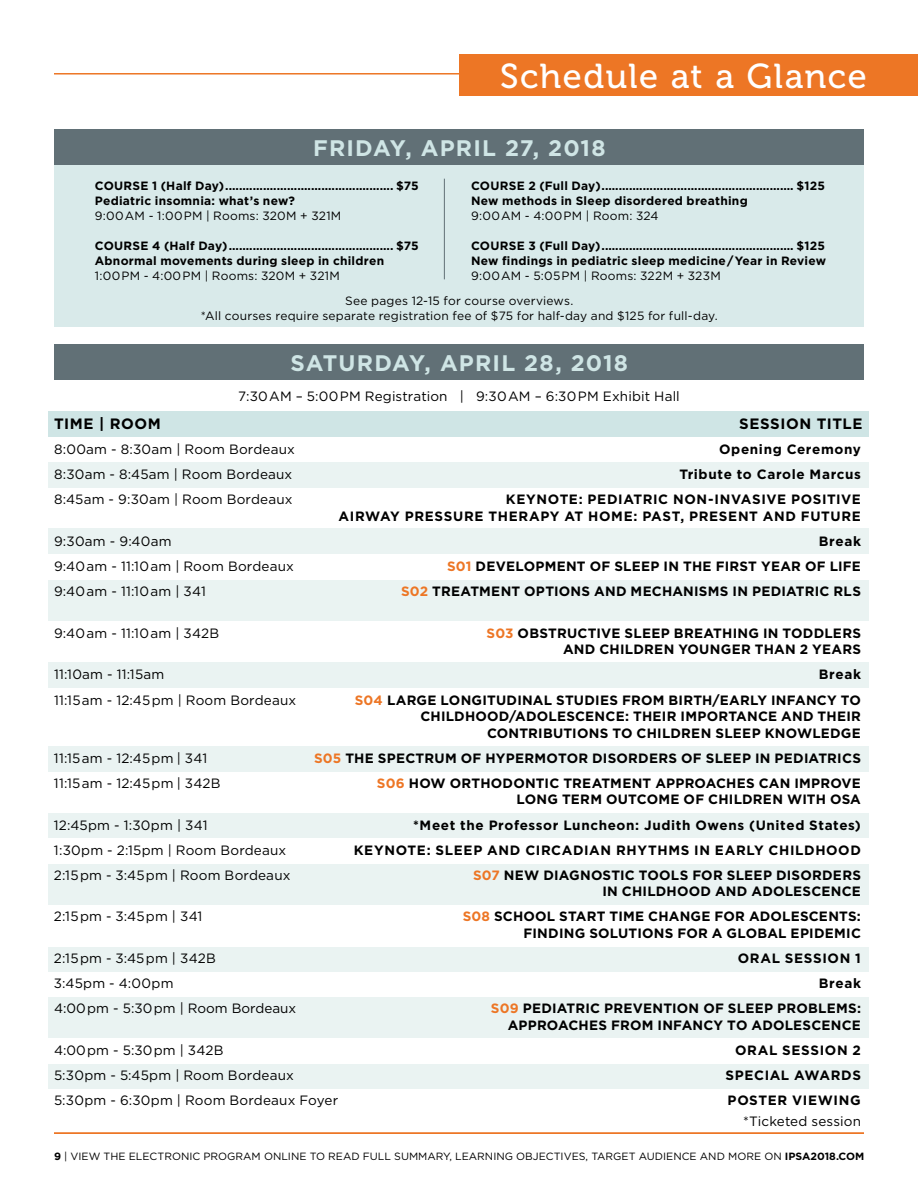
<style>
.page{position:relative;width:918px;height:1188px;background:#fff}
.page>*{position:absolute;margin:0;border:0;box-sizing:border-box;transform-origin:0 0}
.t1{font:34.5px "Museo 500";letter-spacing:.04em;color:#fff}
.t2{font:700 22.5px "Gotham";letter-spacing:.05em;color:#cfe5e5}
.t3{font:700 15px "Gotham";letter-spacing:.04em;color:#000}
.t4{font:700 13.5px/16.5px "Gotham";letter-spacing:.02em;color:#000;text-align:right}
.t5{font:13.5px "Gotham";letter-spacing:.015em;color:#000}
.t6{font:700 13.5px/16.5px "Gotham";letter-spacing:.045em;color:#000;text-align:right}
.t7{font:700 13.5px "Gotham";letter-spacing:.05em;color:#000}
.t8{font:700 12px/15px "Gotham";letter-spacing:.02em;color:#000}
.t9{font:12px/15px "Gotham";letter-spacing:.015em;color:#000;text-align:center}
.t10{font:10.5px "Gotham";color:#000}
.s1{color:#ed7625}
.s2{font-weight:700}
</style>
<div class="page">
<hr style="left:54px;top:1132px;width:810px;height:2px;background:#ed7625">
<hr style="left:54px;top:73px;width:414px;height:2px;background:#ed7625">
<div style="left:459px;top:55px;width:459px;height:41px;background:#ed7625"></div>
<div style="left:54px;top:165px;width:810px;height:161px;background:#d9eaea"></div>
<hr style="left:444px;top:179px;width:1px;height:100px;background:#617076">
<div style="left:54px;top:130px;width:810px;height:35px;background:#617076"></div>
<div style="left:54px;top:345px;width:810px;height:35px;background:#617076"></div>
<div style="left:49px;top:411px;width:820px;height:26px;background:#cfe5e5"></div>
<div style="left:49px;top:462px;width:820px;height:26px;background:#eaf3f2"></div>
<div style="left:49px;top:529px;width:820px;height:25px;background:#eaf3f2"></div>
<div style="left:49px;top:580px;width:820px;height:41px;background:#eaf3f2"></div>
<div style="left:49px;top:662px;width:820px;height:26px;background:#eaf3f2"></div>
<div style="left:49px;top:747px;width:820px;height:25px;background:#eaf3f2"></div>
<div style="left:49px;top:813px;width:820px;height:25px;background:#eaf3f2"></div>
<div style="left:49px;top:864px;width:820px;height:40px;background:#eaf3f2"></div>
<div style="left:49px;top:947px;width:820px;height:24px;background:#eaf3f2"></div>
<div style="left:49px;top:997px;width:820px;height:41px;background:#eaf3f2"></div>
<div style="left:49px;top:1064px;width:820px;height:24px;background:#eaf3f2"></div>
<h1 class="t1" style="left:500px;top:57px;width:368px">Schedule at a Glance</h1>
<h2 class="t2" style="left:313px;top:133px;width:294px">FRIDAY, APRIL 27, 2018</h2>
<p class="t8" style="left:95px;top:178px;width:326px">COURSE 1 (Half Day)................................................. $75<br>Pediatric insomnia: what’s new?</p>
<p class="t9" style="left:95px;top:208px;width:248px">9:00AM - 1:00PM | Rooms: 320M + 321M</p>
<p class="t8" style="left:95px;top:238px;width:326px">COURSE 4 (Half Day)................................................ $75<br>Abnormal movements during sleep in children</p>
<p class="t9" style="left:95px;top:268px;width:247px">1:00PM - 4:00PM | Rooms: 320M + 321M</p>
<p class="t8" style="left:471px;top:178px;width:355px">COURSE 2 (Full Day)........................................................ $125<br>New methods in Sleep disordered breathing</p>
<p class="t9" style="left:471px;top:208px;width:189px">9:00AM - 4:00PM | Room: 324</p>
<p class="t8" style="left:471px;top:238px;width:356px">COURSE 3 (Full Day)........................................................ $125<br>New findings in pediatric sleep medicine/Year in Review</p>
<p class="t9" style="left:471px;top:268px;width:251px">9:00AM - 5:05PM | Rooms: 322M + 323M</p>
<p class="t9" style="left:201px;top:293px;width:519px">See pages 12-15 for course overviews.<br>*All courses require separate registration fee of $75 for half-day and $125 for full-day.</p>
<h2 class="t2" style="left:291px;top:349px;width:339px">SATURDAY, APRIL 28, 2018</h2>
<p class="t5" style="left:238px;top:387px;width:443px">7:30AM – 5:00PM Registration | 9:30AM – 6:30PM Exhibit Hall</p>
<p class="t3" style="left:54px;top:414px;width:108px">TIME | ROOM</p>
<p class="t3" style="left:739px;top:414px;width:125px">SESSION TITLE</p>
<p class="t5" style="left:54px;top:441px;width:242px">8:00am - 8:30am | Room Bordeaux</p>
<p class="t6" style="left:719px;top:441px;width:143px">Opening Ceremony</p>
<p class="t5" style="left:54px;top:466px;width:240px">8:30am - 8:45am | Room Bordeaux</p>
<p class="t6" style="left:679px;top:466px;width:183px">Tribute to Carole Marcus</p>
<p class="t5" style="left:54px;top:491px;width:240px">8:45am - 9:30am | Room Bordeaux</p>
<p class="t6" style="left:339px;top:491px;width:524px">KEYNOTE: PEDIATRIC NON-INVASIVE POSITIVE<br>AIRWAY PRESSURE THERAPY AT HOME: PAST, PRESENT AND FUTURE</p>
<p class="t5" style="left:54px;top:533px;width:119px">9:30am - 9:40am</p>
<p class="t4" style="left:819px;top:533px;width:44px">Break</p>
<p class="t5" style="left:54px;top:558px;width:241px">9:40am - 11:10am | Room Bordeaux</p>
<p class="t4" style="left:447px;top:558px;width:415px"><span class="s1">S01</span> DEVELOPMENT OF SLEEP IN THE FIRST YEAR OF LIFE</p>
<p class="t5" style="left:54px;top:583px;width:153px">9:40am - 11:10am | 341</p>
<p class="t4" style="left:401px;top:583px;width:461px"><span class="s1">S02</span> TREATMENT OPTIONS AND MECHANISMS IN PEDIATRIC RLS</p>
<p class="t5" style="left:54px;top:624px;width:167px">9:40am - 11:10am | 342B</p>
<p class="t4" style="left:487px;top:625px;width:376px"><span class="s1">S03</span> OBSTRUCTIVE SLEEP BREATHING IN TODDLERS<br>AND CHILDREN YOUNGER THAN 2 YEARS</p>
<p class="t5" style="left:54px;top:666px;width:112px">11:10am - 11:15am</p>
<p class="t4" style="left:819px;top:666px;width:44px">Break</p>
<p class="t5" style="left:54px;top:691px;width:244px">11:15am - 12:45pm | Room Bordeaux</p>
<p class="t4" style="left:355px;top:692px;width:508px"><span class="s1">S04</span> LARGE LONGITUDINAL STUDIES FROM BIRTH/EARLY INFANCY TO<br>CHILDHOOD/ADOLESCENCE: THEIR IMPORTANCE AND THEIR<br>CONTRIBUTIONS TO CHILDREN SLEEP KNOWLEDGE</p>
<p class="t5" style="left:54px;top:749px;width:155px">11:15am - 12:45pm | 341</p>
<p class="t4" style="left:314px;top:750px;width:548px"><span class="s1">S05</span> THE SPECTRUM OF HYPERMOTOR DISORDERS OF SLEEP IN PEDIATRICS</p>
<p class="t5" style="left:54px;top:774px;width:168px">11:15am - 12:45pm | 342B</p>
<p class="t4" style="left:377px;top:775px;width:486px"><span class="s1">S06</span> HOW ORTHODONTIC TREATMENT APPROACHES CAN IMPROVE<br>LONG TERM OUTCOME OF CHILDREN WITH OSA</p>
<p class="t5" style="left:54px;top:816px;width:155px">12:45pm - 1:30pm | 341</p>
<p class="t6" style="left:413px;top:816px;width:449px">*Meet the Professor Luncheon: Judith Owens (United States)</p>
<p class="t5" style="left:54px;top:841px;width:234px">1:30pm - 2:15pm | Room Bordeaux</p>
<p class="t7" style="left:354px;top:841px;width:509px">KEYNOTE: SLEEP AND CIRCADIAN RHYTHMS IN EARLY CHILDHOOD</p>
<p class="t5" style="left:54px;top:866px;width:238px">2:15pm - 3:45pm | Room Bordeaux</p>
<p class="t4" style="left:473px;top:867px;width:389px"><span class="s1">S07</span> NEW DIAGNOSTIC TOOLS FOR SLEEP DISORDERS<br>IN CHILDHOOD AND ADOLESCENCE</p>
<p class="t5" style="left:54px;top:908px;width:150px">2:15pm - 3:45pm | 341</p>
<p class="t4" style="left:463px;top:908px;width:400px"><span class="s1">S08</span> SCHOOL START TIME CHANGE FOR ADOLESCENTS:<br>FINDING SOLUTIONS FOR A GLOBAL EPIDEMIC</p>
<p class="t5" style="left:54px;top:950px;width:163px">2:15pm - 3:45pm | 342B</p>
<p class="t7" style="left:738px;top:949px;width:125px">ORAL SESSION 1</p>
<p class="t5" style="left:54px;top:975px;width:121px">3:45pm - 4:00pm</p>
<p class="t4" style="left:819px;top:975px;width:44px">Break</p>
<p class="t5" style="left:54px;top:1000px;width:244px">4:00pm - 5:30pm | Room Bordeaux</p>
<p class="t4" style="left:491px;top:1000px;width:372px"><span class="s1">S09</span> PEDIATRIC PREVENTION OF SLEEP PROBLEMS:<br>APPROACHES FROM INFANCY TO ADOLESCENCE</p>
<p class="t5" style="left:54px;top:1042px;width:171px">4:00pm - 5:30pm | 342B</p>
<p class="t7" style="left:735px;top:1041px;width:127px">ORAL SESSION 2</p>
<p class="t5" style="left:54px;top:1067px;width:241px">5:30pm - 5:45pm | Room Bordeaux</p>
<p class="t6" style="left:726px;top:1067px;width:137px">SPECIAL AWARDS</p>
<p class="t5" style="left:54px;top:1092px;width:286px">5:30pm - 6:30pm | Room Bordeaux Foyer</p>
<p class="t7" style="left:728px;top:1092px;width:134px">POSTER VIEWING</p>
<p class="t5" style="left:743px;top:1113px;width:119px">*Ticketed session</p>
<p class="t10" style="left:54px;top:1149px;width:812px"><span class="s2">9</span> | VIEW THE ELECTRONIC PROGRAM ONLINE TO READ FULL SUMMARY, LEARNING OBJECTIVES, TARGET AUDIENCE AND MORE ON <span class="s2">IPSA2018.COM</span></p>
</div>
